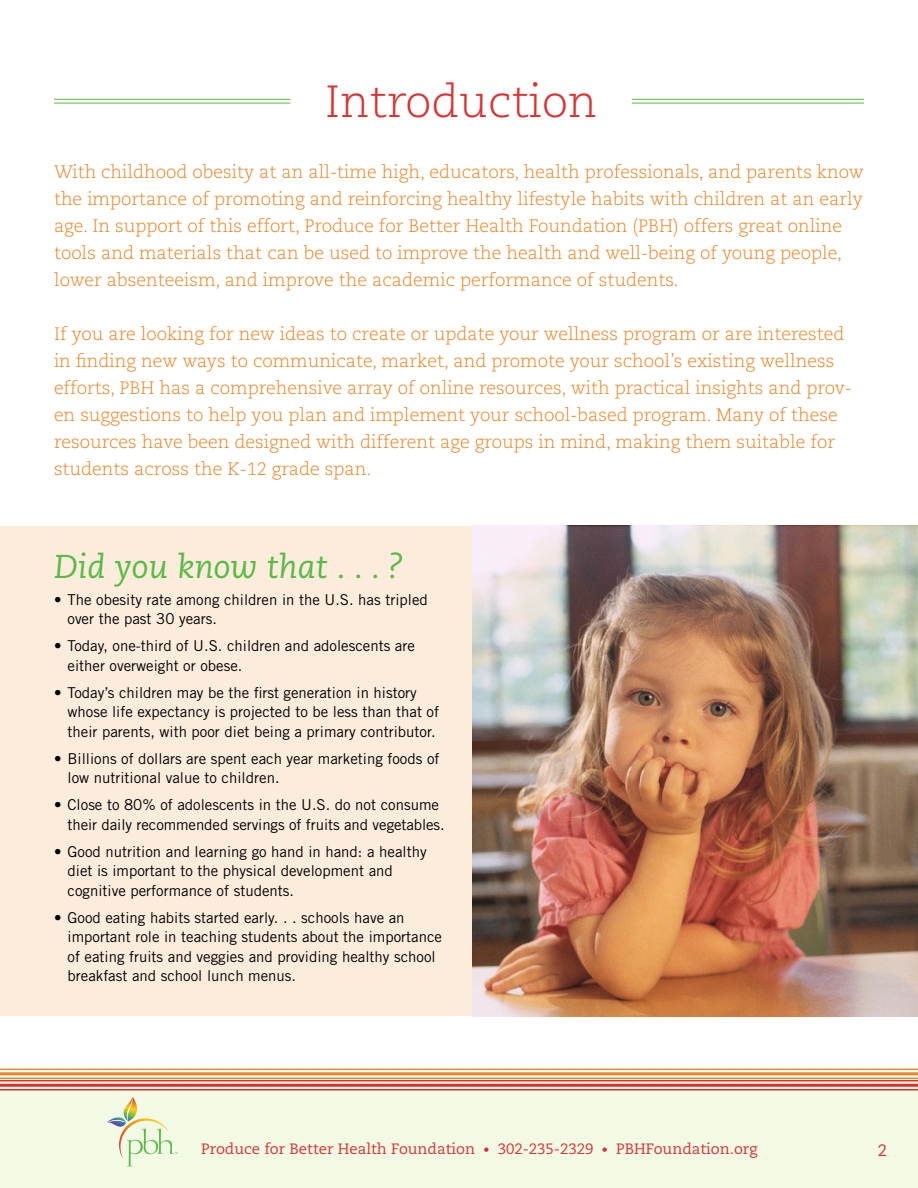
<style>
.page{position:relative;width:918px;height:1188px;background:#fff}
.page>*{position:absolute;margin:0;border:0;box-sizing:border-box;transform-origin:0 0}
.t1{font:300 45px "Caecilia LT Std";color:#da3232}
.t2{font:italic 33px "Caecilia LT Std";color:#5bba47}
.t3{font:300 18px/27px "Caecilia LT Std";color:#eb8424}
.t4{font:16.5px "Caecilia LT Std";color:#da3232}
.t5{font:15px/19.5px "Trade Gothic LT Std";color:#000}
.t6{font:15px "Caecilia LT Std";color:#da3232}
.s1{font-family:"Trade Gothic LT Std";font-size:12px}
</style>
<div class="page">
<div style="left:0;top:1080px;width:918px;height:108px;background:#f2fae6"></div>
<svg style="left:107px;top:1097px;width:71px;height:69px"></svg>
<hr style="left:0;top:1069px;width:918px;height:1px;background:#eb8424">
<hr style="left:0;top:1072px;width:918px;height:3px;background:#eb8424">
<hr style="left:0;top:1078px;width:918px;height:1px;background:#eb8424">
<hr style="left:0;top:1080px;width:918px;height:2px;background:#da3232">
<hr style="left:0;top:1084px;width:918px;height:3px;background:#da3232">
<hr style="left:0;top:1089px;width:918px;height:2px;background:#da3232">
<div style="left:0;top:526px;width:472px;height:490px;background:#fcecdc"></div>
<hr style="left:54px;top:99px;width:237px;height:1px;background:#5bba47">
<hr style="left:54px;top:103px;width:237px;height:1px;background:#5bba47">
<hr style="left:632px;top:99px;width:232px;height:1px;background:#5bba47">
<hr style="left:632px;top:103px;width:232px;height:1px;background:#5bba47">
<img style="left:472px;top:525px;width:446px;height:491px">
<h1 class="t1" style="left:325px;top:76px;width:273px">Introduction</h1>
<p class="t3" style="left:54px;top:159px;width:811px">With childhood obesity at an all-time high, educators, health professionals, and parents know the importance of promoting and reinforcing healthy lifestyle habits with children at an early age. In support of this effort, Produce for Better Health Foundation (PBH) offers great online tools and materials that can be used to improve the health and well-being of young people, lower absenteeism, and improve the academic performance of students.</p>
<p class="t3" style="left:54px;top:321px;width:799px">If you are looking for new ideas to create or update your wellness program or are interested in finding new ways to communicate, market, and promote your school’s existing wellness efforts, PBH has a comprehensive array of online resources, with practical insights and prov&shy;en suggestions to help you plan and implement your school-based program. Many of these resources have been designed with different age groups in mind, making them suitable for students across the K-12 grade span.</p>
<h2 class="t2" style="left:54px;top:548px;width:351px">Did you know that . . . ?</h2>
<p class="t5" style="left:68px;top:590px;width:362px;text-indent:-14px">• The obesity rate among children in the U.S. has tripled over the past 30 years.</p>
<p class="t5" style="left:68px;top:636px;width:349px;text-indent:-14px">• Today, one-third of U.S. children and adolescents are either overweight or obese.</p>
<p class="t5" style="left:68px;top:683px;width:373px;text-indent:-14px">• Today’s children may be the first generation in history whose life expectancy is projected to be less than that of their parents, with poor diet being a primary contributor.</p>
<p class="t5" style="left:68px;top:749px;width:374px;text-indent:-14px">• Billions of dollars are spent each year marketing foods of low nutritional value to children.</p>
<p class="t5" style="left:68px;top:795px;width:379px;text-indent:-14px">• Close to 80% of adolescents in the U.S. do not consume their daily recommended servings of fruits and vegetables.</p>
<p class="t5" style="left:68px;top:842px;width:361px;text-indent:-14px">• Good nutrition and learning go hand in hand: a healthy diet is important to the physical development and cognitive performance of students.</p>
<p class="t5" style="left:68px;top:908px;width:376px;text-indent:-14px">• Good eating habits started early. . . schools have an important role in teaching students about the importance of eating fruits and veggies and providing healthy school breakfast and school lunch menus.</p>
<p class="t6" style="left:201px;top:1140px;width:558px">Produce for Better Health Foundation <span class="s1">•</span> 302-235-2329 <span class="s1">•</span> PBHFoundation.org</p>
<p class="t4" style="left:878px;top:1141px;width:11px">2</p>
</div>
